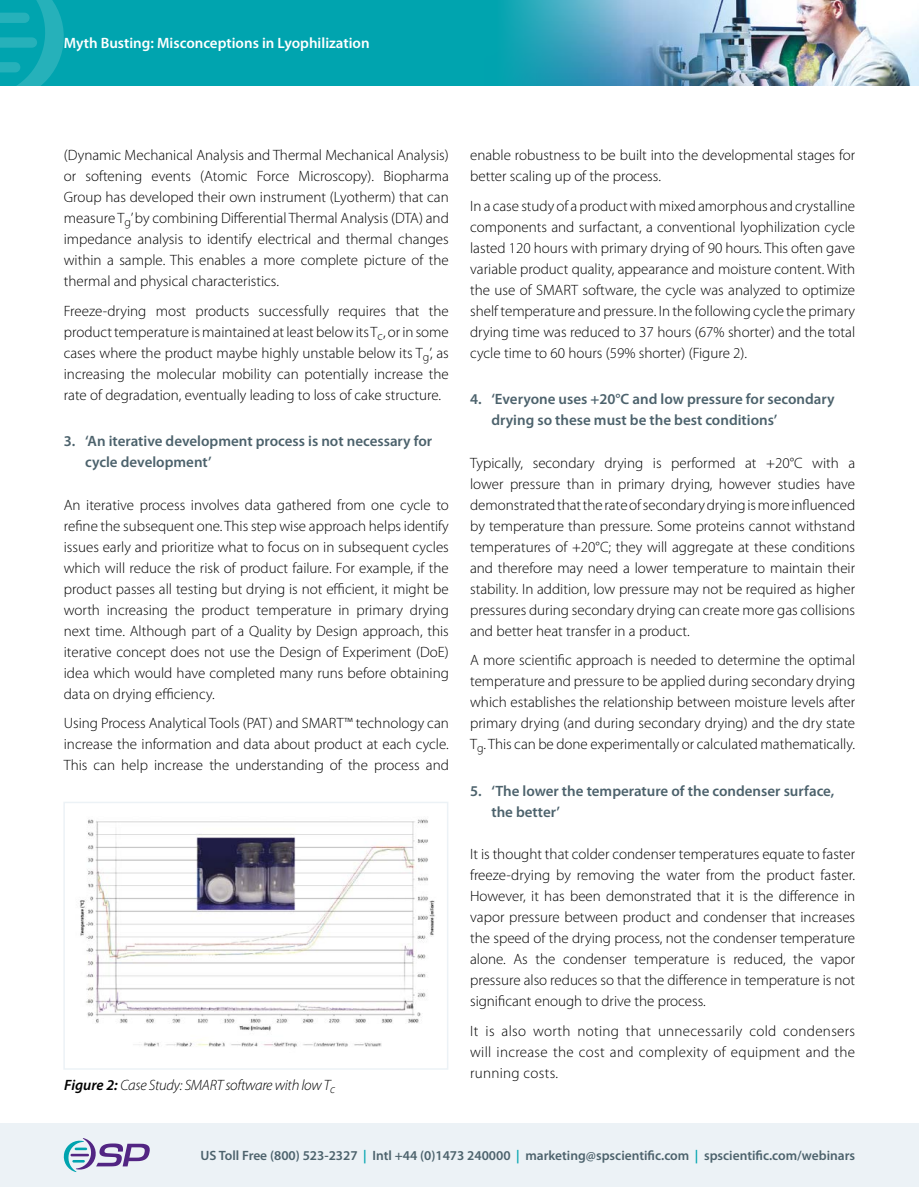
<style>
.page{position:relative;width:919px;height:1187px;background:#fff}
.page>*{position:absolute;margin:0;border:0;box-sizing:border-box;transform-origin:0 0}
.t1{font:300 15px/21px "Myriad Pro";color:#000;text-align:justify}
.Question{font:600 15px/21px "Myriad Pro";color:#4c626c}
.t2{font:600 15px "Myriad Pro";color:#fff}
.t3{font:italic 300 15px "Myriad Pro";letter-spacing:-.02em;color:#000}
.t4{font:600 13.5px "Myriad Pro";color:#4c626c}
.s1{font-weight:600}
.s2{color:#00a4af}
</style>
<div class="page">
<div style="left:0;top:0;width:918px;height:85px;background:#00a4af"></div>
<img style="left:505px;top:0;width:413px;height:85px">
<svg style="left:0;top:0;width:64px;height:85px"></svg>
<img style="left:79px;top:819px;width:356px;height:229px">
<div style="left:63px;top:801px;width:385px;height:268px;border:2px solid #ecf2f6"></div>
<div style="left:0;top:1123px;width:918px;height:63px;background:#ecf2f6"></div>
<svg style="left:64px;top:1138px;width:86px;height:33px"></svg>
<p class="t2" style="left:64px;top:35px;width:307px">Myth Busting: Misconceptions in Lyophilization</p>
<p class="t1" style="left:64px;top:145px;width:386px">(Dynamic Mechanical Analysis and Thermal Mechanical Analysis) or softening events (Atomic Force Microscopy). Biopharma Group has developed their own instrument (Lyotherm) that can measure T<sub>g</sub>’ by combining Differential Thermal Analysis (DTA) and impedance analysis to identify electrical and thermal changes within a sample. This enables a more complete picture of the thermal and physical characteristics.</p>
<p class="t1" style="left:64px;top:300px;width:386px">Freeze-drying most products successfully requires that the product temperature is maintained at least below its T<sub>c</sub>, or in some cases where the product maybe highly unstable below its T<sub>g</sub>’, as increasing the molecular mobility can potentially increase the rate of degradation, eventually leading to loss of cake structure.</p>
<p class="Question" style="left:85px;top:431px;width:349px;text-indent:-21px">3. ‘An iterative development process is not necessary for cycle development’</p>
<p class="t1" style="left:64px;top:494px;width:386px">An iterative process involves data gathered from one cycle to refine the subsequent one. This step wise approach helps identify issues early and prioritize what to focus on in subsequent cycles which will reduce the risk of product failure. For example, if the product passes all testing but drying is not efficient, it might be worth increasing the product temperature in primary drying next time. Although part of a Quality by Design approach, this iterative concept does not use the Design of Experiment (DoE) idea which would have completed many runs before obtaining data on drying efficiency.</p>
<p class="t1" style="left:64px;top:713px;width:386px">Using Process Analytical Tools (PAT) and SMART™ technology can increase the information and data about product at each cycle.<br>This can help increase the understanding of the process and</p>
<p class="t3" style="left:64px;top:1076px;width:272px"><span class="s1">Figure 2:</span> Case Study: SMART software with low T<sub>c</sub></p>
<p class="t1" style="left:470px;top:145px;width:386px">enable robustness to be built into the developmental stages for better scaling up of the process.</p>
<p class="t1" style="left:470px;top:195px;width:386px">In a case study of a product with mixed amorphous and crystalline components and surfactant, a conventional lyophilization cycle lasted 120 hours with primary drying of 90 hours. This often gave variable product quality, appearance and moisture content. With the use of SMART software, the cycle was analyzed to optimize shelf temperature and pressure. In the following cycle the primary drying time was reduced to 37 hours (67% shorter) and the total cycle time to 60 hours (59% shorter) (Figure 2).</p>
<p class="Question" style="left:491px;top:389px;width:345px;text-indent:-21px">4. ‘Everyone uses +20°C and low pressure for secondary drying so these must be the best conditions’</p>
<p class="t1" style="left:470px;top:452px;width:386px">Typically, secondary drying is performed at +20°C with a lower pressure than in primary drying, however studies have demonstrated that the rate of secondary drying is more influenced by temperature than pressure. Some proteins cannot withstand temperatures of +20°C; they will aggregate at these conditions and therefore may need a lower temperature to maintain their stability. In addition, low pressure may not be required as higher pressures during secondary drying can create more gas collisions and better heat transfer in a product.</p>
<p class="t1" style="left:470px;top:650px;width:386px">A more scientific approach is needed to determine the optimal temperature and pressure to be applied during secondary drying which establishes the relationship between moisture levels after primary drying (and during secondary drying) and the dry state T<sub>g</sub>. This can be done experimentally or calculated mathematically.</p>
<p class="Question" style="left:491px;top:780px;width:344px;text-indent:-21px">5. ‘The lower the temperature of the condenser surface, the better’</p>
<p class="t1" style="left:470px;top:843px;width:386px">It is thought that colder condenser temperatures equate to faster freeze-drying by removing the water from the product faster.<br>However, it has been demonstrated that it is the difference in vapor pressure between product and condenser that increases the speed of the drying process, not the condenser temperature alone. As the condenser temperature is reduced, the vapor pressure also reduces so that the difference in temperature is not significant enough to drive the process.</p>
<p class="t1" style="left:470px;top:1020px;width:386px">It is also worth noting that unnecessarily cold condensers will increase the cost and complexity of equipment and the running costs.</p>
<p class="t4" style="left:200px;top:1147px;width:656px">US Toll Free (800) 523-2327 <span class="s2">|</span> Intl +44 (0)1473 240000 <span class="s2">|</span> marketing@spscientific.com <span class="s2">|</span> spscientific.com/webinars</p>
</div>
